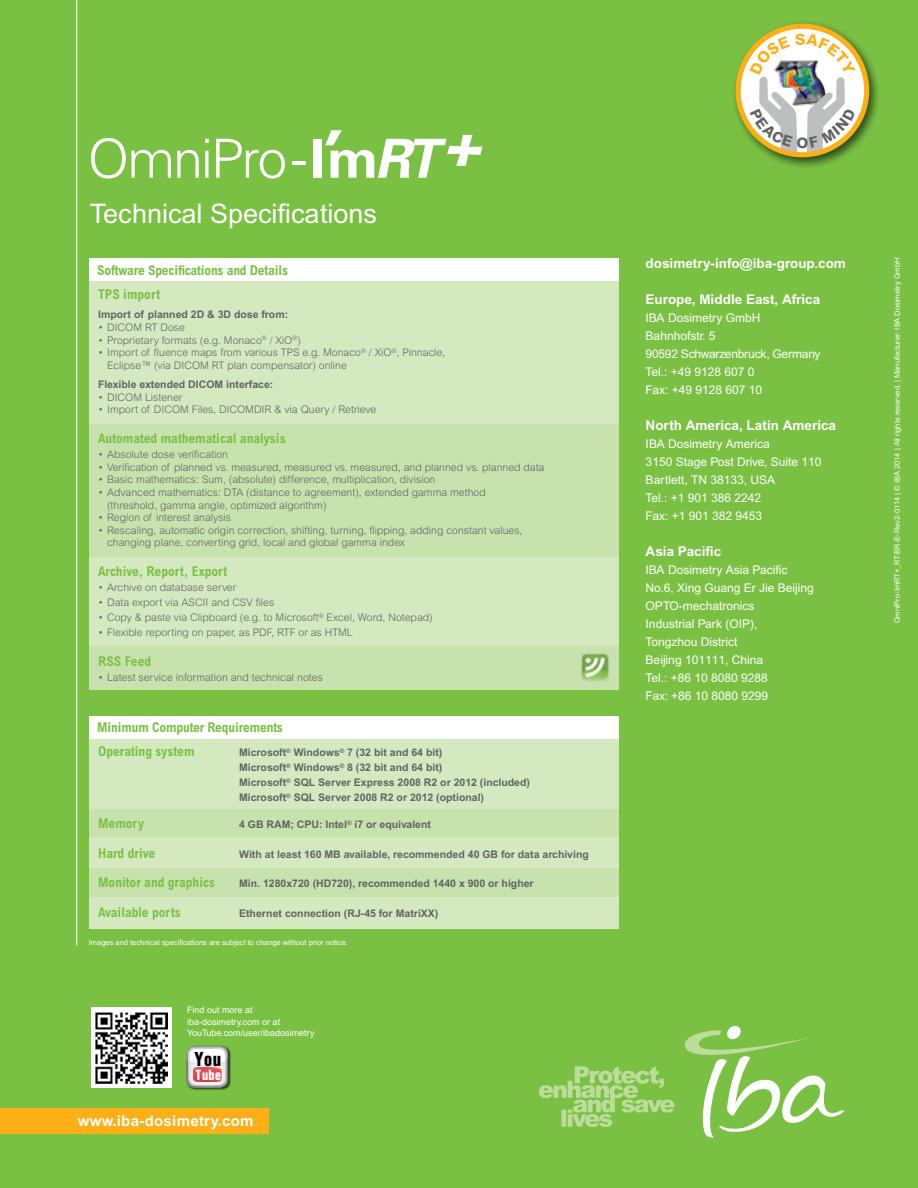
<style>
.page{position:relative;width:918px;height:1188px;background:#7ac143}
.page>*{position:absolute;margin:0;border:0;box-sizing:border-box;transform-origin:0 0}
.t1{font:27px "Arial";color:#fff}
.t2{font:700 condensed 19.65px "Folio";color:#000}
.t3{font:700 15px "Arial";letter-spacing:.02em;color:#fff}
.t4{font:700 condensed 14.55px "Folio";color:#fff}
.t5{font:700 condensed 13.5px/24.3px "Arial";color:#7ac143}
.t6{font:700 13.5px "Arial";color:#fff}
.t7{font:12px/18px "Arial";color:#fff}
.t8{font:300 10.5px/12.6px "Arial";color:#616264}
.t9{font:700 10.5px/15px "Arial";color:#616264}
.t10{font:9px/11.2px "Arial";color:#fff}
.t11{font:7.5px "Arial";color:#fff}
</style>
<div class="page">
<div style="left:732px;top:20px;width:150px;height:150px;background:#000;opacity:.6"></div>
<svg style="left:738px;top:26px;width:129px;height:129px"></svg>
<div style="left:736px;top:24px;width:133px;height:133px;border:5px solid #fcaf17;border-radius:50%"></div>
<hr style="left:76px;top:0;width:1px;height:946px;background:#fff">
<div style="left:0;top:1108px;width:268px;height:26px;background:#fcaf17"></div>
<svg style="left:539px;top:1026px;width:305px;height:111px"></svg>
<div style="left:90px;top:281px;width:529px;height:143px;background:#d5e9c1"></div>
<div style="left:90px;top:258px;width:529px;height:23px;background:#fff"></div>
<div style="left:90px;top:424px;width:529px;height:133px;background:#c8e2ae"></div>
<div style="left:90px;top:557px;width:529px;height:89px;background:#d5e9c1"></div>
<div style="left:90px;top:646px;width:529px;height:44px;background:#c8e2ae"></div>
<div style="left:90px;top:738px;width:529px;height:72px;background:#d5e9c1"></div>
<div style="left:90px;top:716px;width:529px;height:23px;background:#fff"></div>
<div style="left:90px;top:809px;width:529px;height:28px;background:#c8e2ae"></div>
<div style="left:90px;top:837px;width:529px;height:31px;background:#d5e9c1"></div>
<div style="left:90px;top:868px;width:529px;height:30px;background:#c8e2ae"></div>
<div style="left:90px;top:897px;width:529px;height:32px;background:#d5e9c1"></div>
<svg style="left:91px;top:138px;width:80px;height:41px"></svg>
<svg style="left:177px;top:150px;width:22px;height:28px"></svg>
<svg style="left:205px;top:151px;width:4px;height:27px"></svg>
<svg style="left:205px;top:139px;width:4px;height:4px"></svg>
<svg style="left:216px;top:139px;width:69px;height:40px"></svg>
<hr style="left:292px;top:162px;width:14px;height:3px;background:#fff">
<div style="left:313px;top:139px;width:9px;height:39px;background:#fff"></div>
<svg style="left:325px;top:130px;width:158px;height:48px"></svg>
<div style="left:91px;top:1007px;width:81px;height:81px;background:#fff"></div>
<img style="left:95px;top:1012px;width:72px;height:72px">
<div style="left:186px;top:1045px;width:45px;height:46px;background:#000;opacity:.75"></div>
<div style="left:186px;top:1046px;width:42px;height:42px;background:#939598;border-radius:8px"></div>
<svg style="left:186px;top:1047px;width:42px;height:41px;background:#d9b8b7"></svg>
<img style="left:580px;top:653px;width:29px;height:29px">
<svg style="left:750px;top:33px;width:106px;height:122px;background:#d4d4c2"></svg>
<h1 class="t1" style="left:90px;top:198px;width:289px">Technical Specifications</h1>
<p class="t5" style="left:97px;top:258px;width:192px">Software Specifications and Details<br>TPS import</p>
<p class="t9" style="left:98px;top:307px;width:192px">Import of planned 2D &amp; 3D dose from:</p>
<p class="t8" style="left:98px;top:321px;width:88px">• DICOM RT Dose</p>
<p class="t8" style="left:98px;top:334px;width:204px">• Proprietary formats (e.g. Monaco<sup>®</sup> / XiO<sup>®</sup>)</p>
<p class="t8" style="left:107px;top:346px;width:340px;text-indent:-9px">• Import of fluence maps from various TPS e.g. Monaco<sup>®</sup> / XiO<sup>®</sup>, Pinnacle,<br>Eclipse™ (via DICOM RT plan compensator) online</p>
<p class="t9" style="left:98px;top:377px;width:177px">Flexible extended DICOM interface:</p>
<p class="t8" style="left:98px;top:391px;width:86px">• DICOM Listener</p>
<p class="t8" style="left:98px;top:403px;width:280px">• Import of DICOM Files, DICOMDIR &amp; via Query / Retrieve</p>
<p class="t5" style="left:98px;top:426px;width:189px">Automated mathematical analysis</p>
<p class="t8" style="left:98px;top:448px;width:131px">• Absolute dose verification</p>
<p class="t8" style="left:98px;top:461px;width:448px">• Verification of planned vs. measured, measured vs. measured, and planned vs. planned data</p>
<p class="t8" style="left:98px;top:473px;width:339px">• Basic mathematics: Sum, (absolute) difference, multiplication, division</p>
<p class="t8" style="left:107px;top:486px;width:380px;text-indent:-9px">• Advanced mathematics: DTA (distance to agreement), extended gamma method (threshold, gamma angle, optimized algorithm)</p>
<p class="t8" style="left:98px;top:511px;width:135px">• Region of interest analysis</p>
<p class="t8" style="left:107px;top:524px;width:417px;text-indent:-9px">• Rescaling, automatic origin correction, shifting, turning, flipping, adding constant values, changing plane, converting grid, local and global gamma index</p>
<p class="t5" style="left:98px;top:559px;width:131px">Archive, Report, Export</p>
<p class="t8" style="left:98px;top:581px;width:140px">• Archive on database server</p>
<p class="t8" style="left:98px;top:596px;width:178px">• Data export via ASCII and CSV files</p>
<p class="t8" style="left:98px;top:611px;width:336px">• Copy &amp; paste via Clipboard (e.g. to Microsoft<sup>®</sup> Excel, Word, Notepad)</p>
<p class="t8" style="left:98px;top:626px;width:256px">• Flexible reporting on paper, as PDF, RTF or as HTML</p>
<p class="t5" style="left:98px;top:649px;width:55px">RSS Feed</p>
<p class="t8" style="left:98px;top:671px;width:226px">• Latest service information and technical notes</p>
<p class="t5" style="left:97px;top:715px;width:187px">Minimum Computer Requirements<br>Operating system</p>
<p class="t9" style="left:239px;top:745px;width:292px">Microsoft<sup>®</sup> Windows<sup>®</sup> 7 (32 bit and 64 bit)<br>Microsoft<sup>®</sup> Windows<sup>®</sup> 8 (32 bit and 64 bit)<br>Microsoft<sup>®</sup> SQL Server Express 2008 R2 or 2012 (included)<br>Microsoft<sup>®</sup> SQL Server 2008 R2 or 2012 (optional)</p>
<p class="t5" style="left:98px;top:811px;width:47px">Memory</p>
<p class="t9" style="left:239px;top:817px;width:193px">4 GB RAM; CPU: Intel<sup>®</sup> i7 or equivalent</p>
<p class="t5" style="left:98px;top:841px;width:59px">Hard drive</p>
<p class="t9" style="left:239px;top:846px;width:351px">With at least 160 MB available, recommended 40 GB for data archiving</p>
<p class="t5" style="left:98px;top:871px;width:118px">Monitor and graphics</p>
<p class="t9" style="left:239px;top:876px;width:296px">Min. 1280x720 (HD720), recommended 1440 x 900 or higher</p>
<p class="t5" style="left:98px;top:900px;width:84px">Available ports</p>
<p class="t9" style="left:239px;top:906px;width:201px">Ethernet connection (RJ-45 for MatriXX)</p>
<p class="t11" style="left:89px;top:938px;width:260px">Images and technical specifications are subject to change without prior notice.</p>
<p class="t10" style="left:187px;top:1004px;width:129px">Find out more at iba-dosimetry.com or at<br>YouTube.com/user/ibadosimetry</p>
<h2 class="t2" style="left:194px;top:1048px;width:28px">You</h2>
<h3 class="t4" style="left:196px;top:1066px;width:27px">Tube</h3>
<h3 class="t3" style="left:78px;top:1112px;width:177px">www.iba-dosimetry.com</h3>
<p class="t6" style="left:646px;top:255px;width:202px">dosimetry-info@iba-group.com</p>
<p class="t6" style="left:646px;top:291px;width:176px">Europe, Middle East, Africa</p>
<p class="t7" style="left:646px;top:309px;width:176px">IBA Dosimetry GmbH<br>Bahnhofstr. 5<br>90592 Schwarzenbruck, Germany<br>Tel.: +49 9128 607 0<br>Fax: +49 9128 607 10</p>
<p class="t6" style="left:646px;top:417px;width:192px">North America, Latin America</p>
<p class="t7" style="left:646px;top:435px;width:177px">IBA Dosimetry America<br>3150 Stage Post Drive, Suite 110<br>Bartlett, TN 38133, USA<br>Tel.: +1 901 386 2242<br>Fax: +1 901 382 9453</p>
<p class="t6" style="left:646px;top:543px;width:77px">Asia Pacific</p>
<p class="t7" style="left:646px;top:561px;width:170px">IBA Dosimetry Asia Pacific<br>No.6, Xing Guang Er Jie Beijing<br>OPTO-mechatronics<br>Industrial Park (OIP),<br>Tongzhou District<br>Beijing 101111, China<br>Tel.: +86 10 8080 9288<br>Fax: +86 10 8080 9299</p>
<p class="t11" style="left:893px;top:623px;width:367px;rotate:-90deg">OmniPro-ImRT+_RT-BR-E-Rev2-0114 | © IBA 2014 | All rights reserved. | Manufacturer: IBA Dosimetry GmbH</p>
</div>
